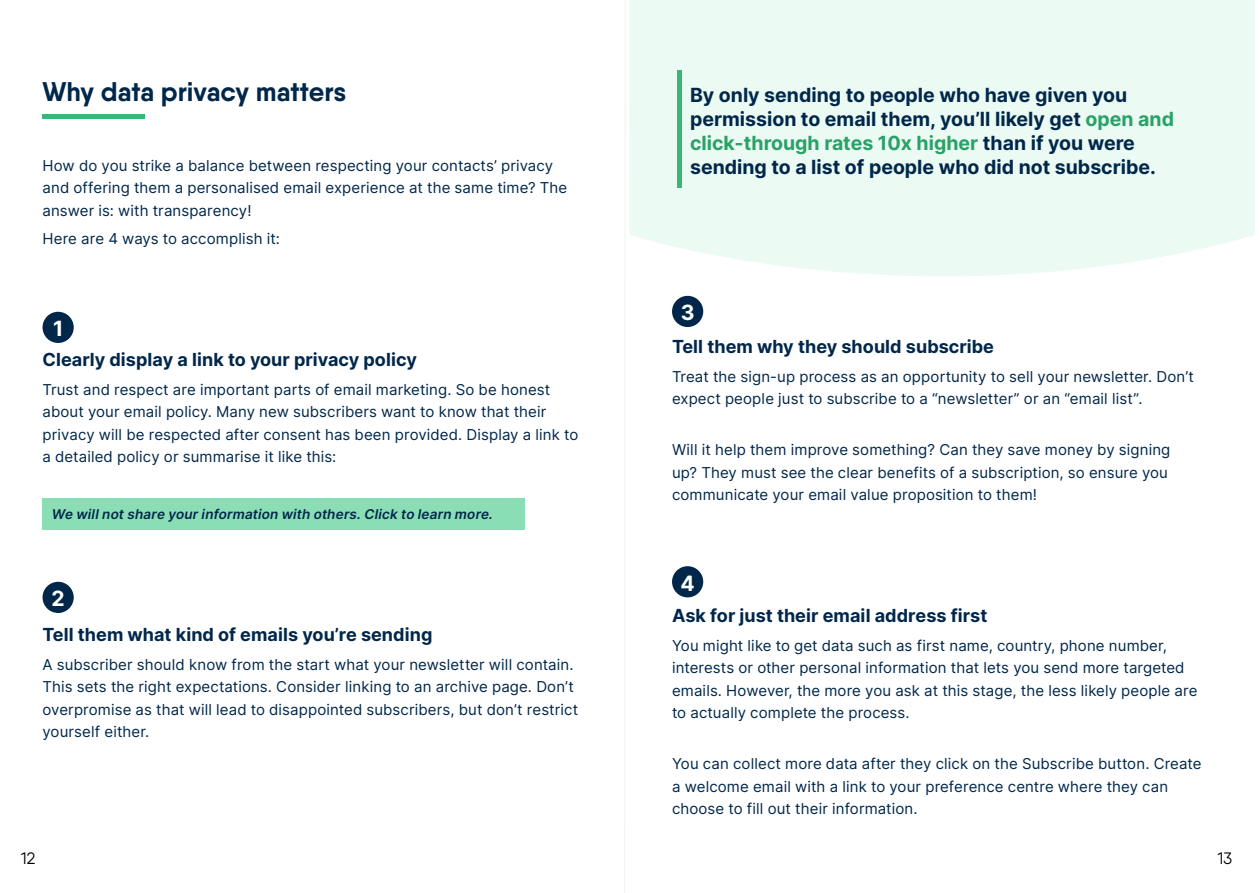
<style>
.page{position:relative;width:1259px;height:893px;background:#fff}
.page>*{position:absolute;margin:0;border:0;box-sizing:border-box;transform-origin:0 0}
.t1{font:700 27px "Qanelas";color:#00274a}
.t2{font:700 21px "Inter";color:#fff}
.t3{font:700 19.5px/24px "Inter";color:#00274a}
.t4{font:700 18px "Inter";letter-spacing:.005em;color:#00274a}
.t5{font:16.5px "Qanelas";color:#000}
.t6{font:15px/22.5px "Inter";letter-spacing:.01em;color:#00274a}
.t7{font:italic 600 13.5px "Inter";color:#00274a}
.s1{color:#2aa167}
</style>
<div class="page">
<div style="left:629px;top:0;width:626px;height:276px;background:#ebfaf3"></div>
<div style="left:672px;top:296px;width:31px;height:31px;background:#00274a;border-radius:50%"></div>
<div style="left:672px;top:566px;width:31px;height:31px;background:#00274a;border-radius:50%"></div>
<div style="left:676px;top:71px;width:5px;height:117px;background:#37b879"></div>
<div style="left:43px;top:499px;width:481px;height:31px;background:#8adeb6"></div>
<div style="left:43px;top:312px;width:31px;height:31px;background:#00274a;border-radius:50%"></div>
<div style="left:43px;top:582px;width:31px;height:31px;background:#00274a;border-radius:50%"></div>
<svg style="left:624px;top:742px;width:1px;height:151px"></svg>
<div style="left:43px;top:114px;width:102px;height:5px;background:#37b879"></div>
<h1 class="t1" style="left:43px;top:75px;width:305px">Why data privacy matters</h1>
<p class="t6" style="left:43px;top:154px;width:526px">How do you strike a balance between respecting your contacts’ privacy and offering them a personalised email experience at the same time? The answer is: with transparency!</p>
<p class="t6" style="left:43px;top:227px;width:239px">Here are 4 ways to accomplish it:</p>
<h2 class="t2" style="left:53px;top:313px;width:12px">1</h2>
<p class="t4" style="left:43px;top:346px;width:376px">Clearly display a link to your privacy policy</p>
<p class="t6" style="left:43px;top:378px;width:537px">Trust and respect are important parts of email marketing. So be honest about your email policy. Many new subscribers want to know that their privacy will be respected after consent has been provided. Display a link to a detailed policy or summarise it like this:</p>
<p class="t7" style="left:51px;top:504px;width:446px">We willnotshare yourinformation with others.Click to learn more.</p>
<h2 class="t2" style="left:52px;top:583px;width:15px">2</h2>
<p class="t4" style="left:43px;top:621px;width:391px">Tell them what kind of emails you’re sending</p>
<p class="t6" style="left:43px;top:653px;width:537px">A subscriber should know from the start what your newsletter will contain.<br>This sets the right expectations. Consider linking to an archive page. Don’t overpromise as that will lead to disappointed subscribers, but don’t restrict yourself either.</p>
<p class="t5" style="left:21px;top:848px;width:16px">12</p>
<h3 class="t3" style="left:690px;top:83px;width:485px">By only sending to people who have given you permission to email them, you’ll likely get <span class="s1">open and click-through rates 10x higher</span> than if you were sending to a list of people who did not subscribe.</h3>
<h2 class="t2" style="left:680px;top:297px;width:15px">3</h2>
<p class="t4" style="left:672px;top:333px;width:323px">Tell them why they should subscribe</p>
<p class="t6" style="left:672px;top:365px;width:523px">Treat the sign-up process as an opportunity to sell your newsletter. Don’t expect people just to subscribe to a “newsletter” or an “email list”.</p>
<p class="t6" style="left:672px;top:438px;width:500px">Will it help them improve something? Can they save money by signing up? They must see the clear benefits of a subscription, so ensure you communicate your email value proposition to them!</p>
<h2 class="t2" style="left:680px;top:567px;width:16px">4</h2>
<p class="t4" style="left:672px;top:602px;width:317px">Ask for just their email address first</p>
<p class="t6" style="left:672px;top:634px;width:527px">You might like to get data such as first name, country, phone number, interests or other personal information that lets you send more targeted emails. However, the more you ask at this stage, the less likely people are to actually complete the process.</p>
<p class="t6" style="left:672px;top:752px;width:531px">You can collect more data after they click on the Subscribe button. Create a welcome email with a link to your preference centre where they can choose to fill out their information.</p>
<p class="t5" style="left:1217px;top:848px;width:16px">13</p>
</div>
